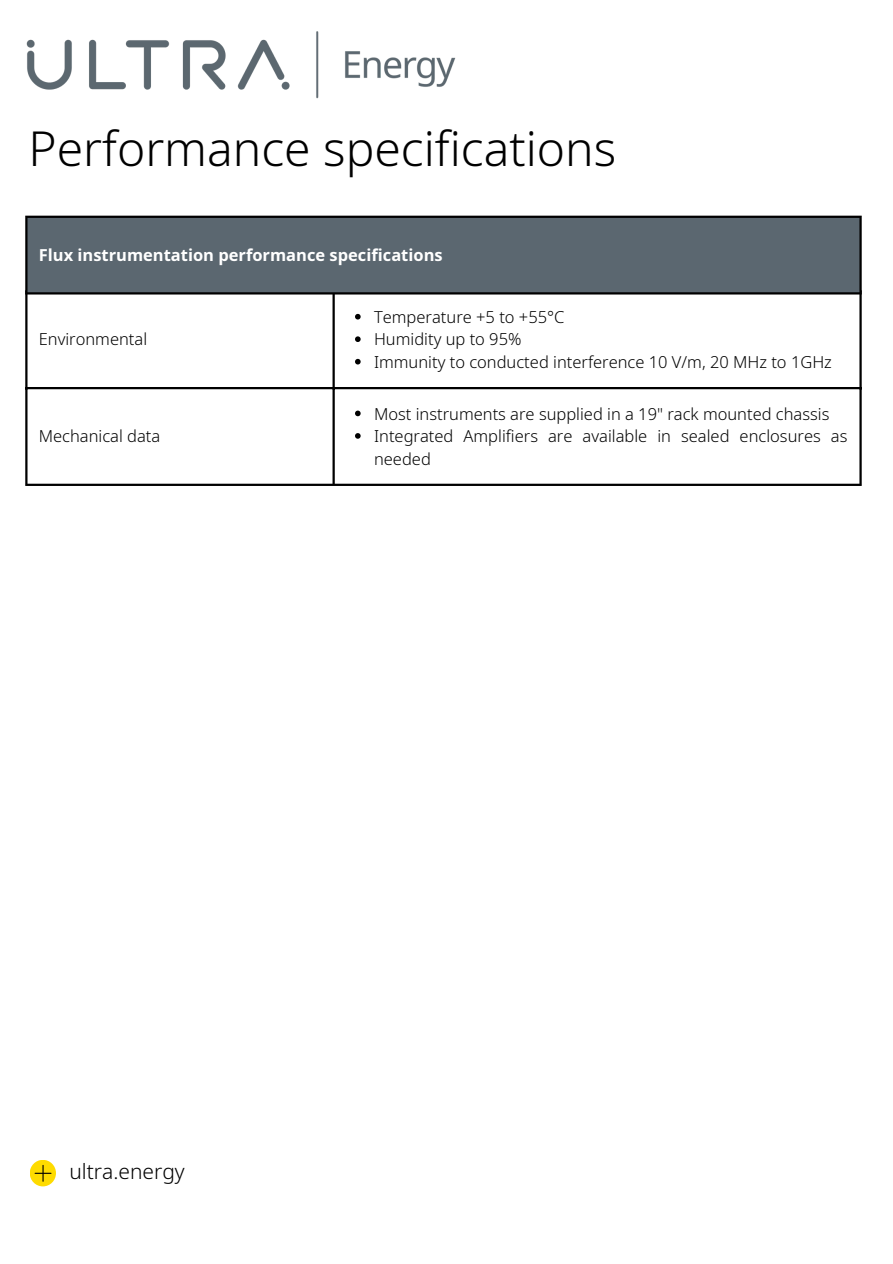
<style>
.page{position:relative;width:893px;height:1264px;background:#fff}
.page>*{position:absolute;margin:0;border:0;box-sizing:border-box;transform-origin:0 0}
.t1{font:300 48px "Noto Sans";color:#000}
.t2{font:300 21px "Noto Sans";color:#000}
.t3{font:300 16.5px/22.5px "Noto Sans";color:#000}
.t4{font:700 16.5px "Noto Sans";color:#fff}
</style>
<div class="page">
<svg style="left:355px;top:314px;width:5px;height:5px"></svg>
<svg style="left:355px;top:336px;width:5px;height:6px"></svg>
<svg style="left:355px;top:359px;width:5px;height:5px"></svg>
<svg style="left:355px;top:410px;width:5px;height:6px"></svg>
<svg style="left:355px;top:433px;width:5px;height:6px"></svg>
<hr style="left:25px;top:292px;width:2px;height:191px;background:#000">
<hr style="left:332px;top:292px;width:3px;height:191px;background:#000">
<hr style="left:859px;top:292px;width:2px;height:191px;background:#000">
<hr style="left:25px;top:387px;width:836px;height:2px;background:#000">
<hr style="left:25px;top:483px;width:836px;height:3px;background:#000">
<svg style="left:30px;top:1159px;width:26px;height:27px"></svg>
<svg style="left:35px;top:1164px;width:16px;height:17px"></svg>
<div style="left:26px;top:216px;width:834px;height:78px;background:#5b6770"></div>
<hr style="left:25px;top:218px;width:2px;height:74px;background:#000">
<hr style="left:859px;top:218px;width:2px;height:74px;background:#000">
<hr style="left:25px;top:216px;width:836px;height:2px;background:#000">
<hr style="left:25px;top:292px;width:836px;height:2px;background:#000">
<img style="left:26px;top:31px;width:430px;height:68px">
<h1 class="t1" style="left:29px;top:114px;width:589px">Performance specifications</h1>
<p class="t4" style="left:39px;top:243px;width:405px">Flux instrumentation performance specifications</p>
<p class="t3" style="left:39px;top:328px;width:110px">Environmental</p>
<p class="t3" style="left:39px;top:424px;width:123px">Mechanical data</p>
<p class="t3" style="left:374px;top:305px;width:459px">Temperature +5 to +55°C<br>Humidity up to 95%<br>Immunity to conducted interference 10 V/m, 20 MHz to 1GHz</p>
<p class="t3" style="left:374px;top:402px;width:475px">Most instruments are supplied in a 19" rack mounted chassis<br>Integrated Amplifiers are available in sealed enclosures as needed</p>
<p class="t2" style="left:69px;top:1156px;width:117px">ultra.energy</p>
</div>
